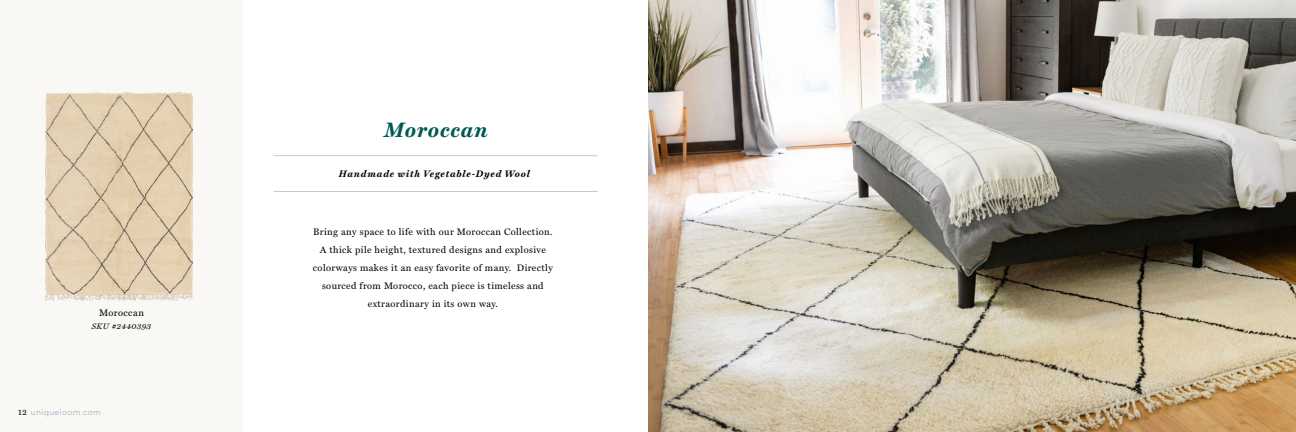
<style>
.page{position:relative;width:1296px;height:432px;background:#fff}
.page>*{position:absolute;margin:0;border:0;box-sizing:border-box;transform-origin:0 0}
.t1{font:italic 700 21px "Miller Text";letter-spacing:.045em;color:#005a53}
.t2{font:9.5px/18px "Miller Text";letter-spacing:.04em;color:#000;text-align:center}
.t3{font:italic 700 9.5px "Miller Text";letter-spacing:.085em;color:#000}
.t4{font:300 8.5px "Sofia Pro";letter-spacing:.05em;color:#a1aabd}
.t5{font:italic 8px "Miller Text";letter-spacing:.045em;color:#000}
.s1{font-family:"Miller Text";font-weight:400;color:#000}
</style>
<div class="page">
<div style="left:0;top:0;width:243px;height:432px;background:#f9f8f4"></div>
<img style="left:648px;top:0;width:648px;height:432px">
<img style="left:46px;top:93px;width:146px;height:208px">
<hr style="left:274px;top:156px;width:324px;height:1px;background:#c2cbca">
<hr style="left:274px;top:191px;width:324px;height:1px;background:#c2cbca">
<p class="t2" style="left:99px;top:303px;width:47px">Moroccan</p>
<p class="t5" style="left:92px;top:320px;width:61px">SKU #2440393</p>
<p class="t4" style="left:18px;top:406px;width:84px"><span class="s1">12</span> uniqueloom.com</p>
<h1 class="t1" style="left:385px;top:113px;width:105px">Moroccan</h1>
<p class="t3" style="left:339px;top:166px;width:192px">Handmade with Vegetable-Dyed Wool</p>
<p class="t2" style="left:313px;top:222px;width:241px">Bring any space to life with our Moroccan Collection.<br>A thick pile height, textured designs and explosive colorways makes it an easy favorite of many. Directly sourced from Morocco, each piece is timeless and extraordinary in its own way.</p>
</div>
